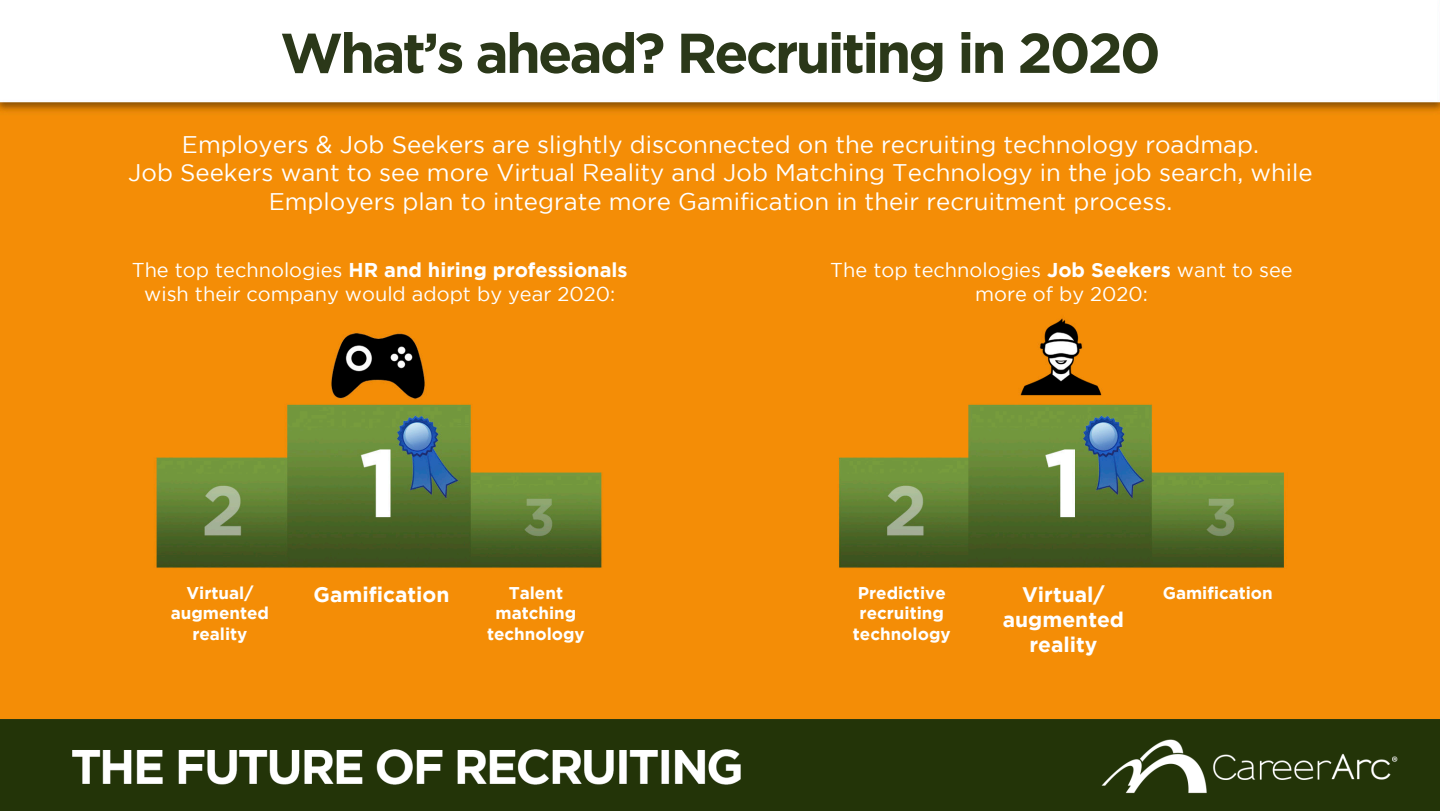
<style>
.page{position:relative;width:1440px;height:811px;background:#fff}
.page>*{position:absolute;margin:0;border:0;box-sizing:border-box;transform-origin:0 0}
.t1{font:700 56px "Gotham";letter-spacing:-.05em;color:#2b3819}
.t2{font:24px/28.8px "Gotham";color:#fff;text-align:center}
.t3{font:700 21px/25.2px "Gotham";color:#fff;text-align:center}
.t4{font:20px/24px "Gotham";color:#fff;text-align:center}
.t5{font:700 17px/20.4px "Gotham";color:#fff;text-align:center}
.s1{font-weight:700}
</style>
<div class="page">
<img style="left:0;top:102px;width:1440px;height:618px">
<img style="left:0;top:720px;width:1440px;height:91px">
<h1 class="t1" style="left:280px;top:21px;width:882px">What’s ahead? Recruiting in 2020</h1>
<p class="t2" style="left:128px;top:129px;width:1186px">Employers &amp; Job Seekers are slightly disconnected on the recruiting technology roadmap.<br>Job Seekers want to see more Virtual Reality and Job Matching Technology in the job search, while<br>Employers plan to integrate more Gamification in their recruitment process.</p>
<p class="t4" style="left:132px;top:257px;width:497px">The top technologies <span class="s1">HR and hiring professionals </span>wish their company would adopt by year 2020:</p>
<p class="t4" style="left:830px;top:257px;width:464px">The top technologies <span class="s1">Job Seekers</span> want to see more of by 2020:</p>
<p class="t3" style="left:314px;top:581px;width:138px">Gamification</p>
<p class="t3" style="left:1003px;top:581px;width:123px">Virtual/ augmented reality</p>
<p class="t5" style="left:187px;top:582px;width:68px">Virtual/</p>
<p class="t5" style="left:1163px;top:582px;width:112px">Gamification</p>
<p class="t5" style="left:171px;top:602px;width:100px">augmented reality</p>
<p class="t5" style="left:487px;top:582px;width:99px">Talent matching technology</p>
<p class="t5" style="left:853px;top:582px;width:99px">Predictive recruiting technology</p>
</div>
